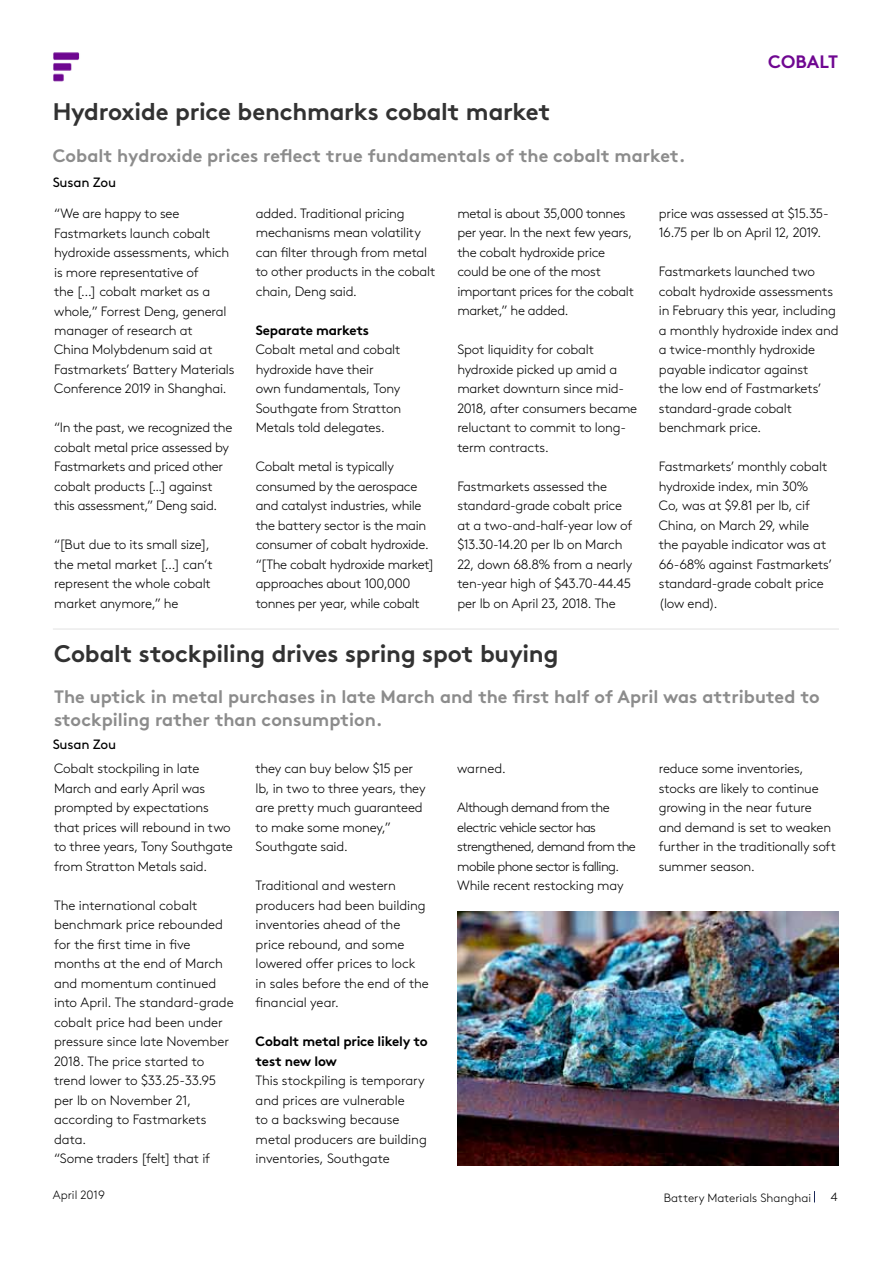
<style>
.page{position:relative;width:893px;height:1263px;background:#fff}
.page>*{position:absolute;margin:0;border:0;box-sizing:border-box;transform-origin:0 0}
.t1{font:700 24px "Brown Std";letter-spacing:-.01em;color:#323232}
.t2{font:700 18px/22.5px "Brown Std";color:#8c8c8c}
.t3{font:700 18px "Brown Std";letter-spacing:.005em;color:#6f0791}
.t4{font:300 13.5px/19.5px "Brown Std";letter-spacing:-.015em;color:#000}
.t5{font:300 13.5px/19.5px "Brown Std";letter-spacing:-.045em;color:#000}
.t6{font:700 13.5px/19.5px "Brown Std";color:#000}
.t7{font:13.5px "Brown Std";letter-spacing:-.015em;color:#000}
.t8{font:300 12px "Brown Std";color:#000}
</style>
<div class="page">
<img style="left:53px;top:52px;width:27px;height:30px">
<img style="left:457px;top:911px;width:381px;height:254px">
<hr style="left:53px;top:628px;width:786px;height:2px;background:#ececec">
<h1 class="t1" style="left:53px;top:97px;width:499px">Hydroxide price benchmarks cobalt market</h1>
<h2 class="t2" style="left:53px;top:145px;width:634px">Cobalt hydroxide prices reflect true fundamentals of the cobalt market.</h2>
<p class="t7" style="left:53px;top:175px;width:65px">Susan Zou</p>
<h2 class="t3" style="left:768px;top:50px;width:71px">Cobalt</h2>
<p class="t4" style="left:54px;top:204px;width:182px">“We are happy to see<br>Fastmarkets launch cobalt hydroxide assessments, which is more representative of<br>the […] cobalt market as a whole,” Forrest Deng, general manager of research at<br>China Molybdenum said at<br>Fastmarkets’ Battery Materials<br>Conference 2019 in Shanghai.</p>
<p class="t4" style="left:54px;top:418px;width:180px">“I n the past, we recognized the cobalt metal price assessed by<br>Fastmarkets and priced other cobalt products [...] against this assessment,” Deng said.</p>
<p class="t4" style="left:54px;top:535px;width:160px">“[But due to its small size], the metal market […] can’t represent the whole cobalt market anymore,” he</p>
<p class="t4" style="left:256px;top:204px;width:181px">added. Traditional pricing mechanisms mean volatility can filter through from metal to other products in the cobalt chain, Deng said.</p>
<p class="t6" style="left:256px;top:320px;width:115px">Separate markets</p>
<p class="t4" style="left:256px;top:340px;width:147px">Cobalt metal and cobalt hydroxide have their own fundamentals, Tony<br>Southgate from Stratton<br>Metals told delegates.</p>
<p class="t4" style="left:256px;top:457px;width:180px">Cobalt metal is typically consumed by the aerospace and catalyst industries, while the battery sector is the main consumer of cobalt hydroxide. “[The cobalt hydroxide market] approaches about 100,000 tonnes per year, while cobalt</p>
<p class="t4" style="left:457px;top:204px;width:178px">metal is about 35,000 tonnes per year. I n the next few years, the cobalt hydroxide price could be one of the most important prices for the cobalt market,” he added.</p>
<p class="t4" style="left:457px;top:340px;width:181px">Spot liquidity for cobalt hydroxide picked up amid a market downturn since mid-<br>2018, after consumers became reluctant to commit to long&shy;term contracts.</p>
<p class="t4" style="left:457px;top:477px;width:177px">Fastmarkets assessed the standard-grade cobalt price at a two-and-half-year low of $13.30-14.20 per lb on March<br>22, down 68.8% from a nearly ten-year high of $43.70-44.45 per lb on April 23, 2018. The</p>
<h1 class="t1" style="left:54px;top:639px;width:506px">Cobalt stockpiling drives spring spot buying</h1>
<p class="t4" style="left:659px;top:203px;width:171px">price was assessed at $15.35-<br>16.75 per lb on April 12, 2019.</p>
<p class="t4" style="left:659px;top:262px;width:181px">Fastmarkets launched two cobalt hydroxide assessments in February this year, including a monthly hydroxide index and a twice-monthly hydroxide payable indicator against<br>the low end of Fastmarkets’ standard-grade cobalt benchmark price.</p>
<p class="t4" style="left:659px;top:457px;width:175px">Fastmarkets’ monthly cobalt hydroxide index, min 30%<br>Co, was at $9.81 per lb, cif<br>China, on March 29, while the payable indicator was at<br>66-68% against Fastmarkets’ standard-grade cobalt price (low end).</p>
<h2 class="t2" style="left:54px;top:685px;width:767px">The uptick in metal purchases in late March and the first half of April was attributed to stockpiling rather than consumption.</h2>
<p class="t7" style="left:53px;top:736px;width:65px">Susan Zou</p>
<p class="t4" style="left:54px;top:759px;width:180px">Cobalt stockpiling in late<br>March and early April was prompted by expectations that prices will rebound in two to three years, Tony Southgate from Stratton Metals said.</p>
<p class="t4" style="left:54px;top:896px;width:181px">The international cobalt benchmark price rebounded for the first time in five months at the end of March and momentum continued into April. The standard-grade cobalt price had been under pressure since late N ovember<br>2018. The price started to trend lower to $33.25-33.95 per lb on November 21, according to Fastmarkets data.<br>“Some traders [felt] that if</p>
<p class="t4" style="left:256px;top:759px;width:171px">they can buy below $15 per lb, in two to three years, they are pretty much guaranteed to make some money,”<br>Southgate said.</p>
<p class="t4" style="left:256px;top:876px;width:175px">Traditional and western producers had been building inventories ahead of the price rebound, and some lowered offer prices to lock in sales before the end of the financial year.</p>
<p class="t6" style="left:256px;top:1032px;width:174px">Cobalt metal price likely to test new low</p>
<p class="t4" style="left:256px;top:1071px;width:173px">This stockpiling is temporary and prices are vulnerable<br>to a backswing because metal producers are building inventories, Southgate</p>
<p class="t4" style="left:457px;top:759px;width:50px">warned.</p>
<p class="t5" style="left:457px;top:798px;width:180px">Although demand from the electric vehicle sector has strengthened, demand from the mobile phone sector is falling.<br>While recent restocking may</p>
<p class="t4" style="left:659px;top:759px;width:179px">reduce some inventories, stocks are likely to continue growing in the near future and demand is set to weaken further in the traditionally soft summer season.</p>
<p class="t8" style="left:53px;top:1187px;width:54px">April 2019</p>
<p class="t8" style="left:664px;top:1191px;width:149px">Battery Materials Shanghai</p>
<p class="t8" style="left:831px;top:1190px;width:8px">4</p>
</div>
